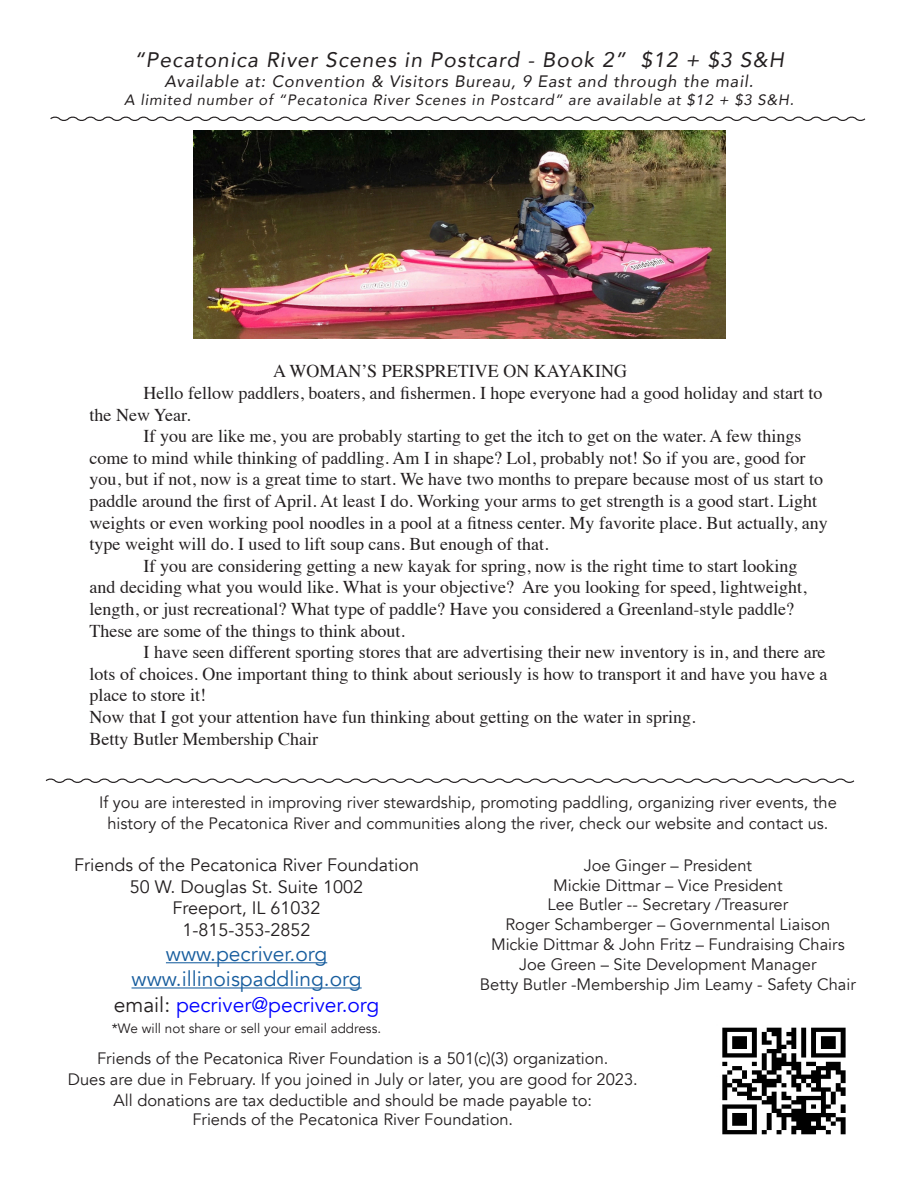
<style>
.page{position:relative;width:918px;height:1188px;background:#fff}
.page>*{position:absolute;margin:0;border:0;box-sizing:border-box;transform-origin:0 0}
.t1{font:21px/25.2px "Avenir";color:#175d9e;text-align:center}
.t2{font:italic 21px "Avenir";letter-spacing:.05em;color:#231f20}
.t3{font:18px/21.6px "Times";color:#231f20}
.t4{font:18px/21.6px "Avenir";color:#231f20;text-align:center}
.t5{font:16.5px/19.8px "Avenir";color:#231f20;text-align:center}
.t6{font:italic 16.5px "Avenir";letter-spacing:.05em;color:#231f20}
.t7{font:italic 15px "Avenir";letter-spacing:.05em;color:#231f20}
.t8{font:13.5px "Avenir";color:#231f20}
.s1{color:#231f20}
.s2{color:#00f}
</style>
<div class="page">
<svg style="left:50px;top:116px;width:816px;height:5px"></svg>
<svg style="left:45px;top:778px;width:810px;height:5px"></svg>
<hr style="left:166px;top:962px;width:161px;height:1px;background:#175d9e">
<hr style="left:132px;top:987px;width:230px;height:1px;background:#175d9e">
<img style="left:722px;top:1027px;width:124px;height:108px">
<img style="left:193px;top:131px;width:533px;height:207px">
<p class="t2" style="left:134px;top:47px;width:651px">“Pecatonica River Scenes in Postcard - Book 2” $12 + $3 S&amp;H</p>
<p class="t6" style="left:164px;top:71px;width:591px">Available at: Convention &amp; Visitors Bureau, 9 East and through the mail.</p>
<p class="t7" style="left:124px;top:91px;width:671px">A limited number of “Pecatonica River Scenes in Postcard” are available at $12 + $3 S&amp;H.</p>
<p class="t3" style="left:273px;top:359px;width:356px">A WOMAN’S PERSPRETIVE ON KAYAKING</p>
<p class="t3" style="left:90px;top:381px;width:734px;text-indent:54px">Hello fellow paddlers, boaters, and fishermen. I hope everyone had a good holiday and start to the New Year.</p>
<p class="t3" style="left:90px;top:424px;width:740px;text-indent:54px">If you are like me, you are probably starting to get the itch to get on the water. A few things come to mind while thinking of paddling. Am I in shape? Lol, probably not! So if you are, good for you, but if not, now is a great time to start. We have two months to prepare because most of us start to paddle around the first of April. At least I do. Working your arms to get strength is a good start. Light weights or even working pool noodles in a pool at a fitness center. My favorite place. But actually, any type weight will do. I used to lift soup cans. But enough of that.</p>
<p class="t3" style="left:90px;top:553px;width:719px;text-indent:54px">If you are considering getting a new kayak for spring, now is the right time to start looking and deciding what you would like. What is your objective? Are you looking for speed, lightweight, length, or just recreational? What type of paddle? Have you considered a Greenland-style paddle?<br>These are some of the things to think about.</p>
<p class="t3" style="left:90px;top:640px;width:739px;text-align:justify;text-indent:54px">I have seen different sporting stores that are advertising their new inventory is in, and there are lots of choices. One important thing to think about seriously is how to transport it and have you have a place to store it!</p>
<p class="t3" style="left:90px;top:705px;width:607px">Now that I got your attention have fun thinking about getting on the water in spring.<br>Betty Butler Membership Chair</p>
<p class="t5" style="left:99px;top:792px;width:739px;line-height:21px">If you are interested in improving river stewardship, promoting paddling, organizing river events, the history of the Pecatonica River and communities along the river, check our website and contact us.</p>
<p class="t4" style="left:74px;top:855px;width:347px">Friends of the Pecatonica River Foundation</p>
<p class="t4" style="left:130px;top:876px;width:235px">50 W. Douglas St. Suite 1002<br>Freeport, IL 61032<br>1-815-353-2852</p>
<p class="t1" style="left:166px;top:942px;width:163px">www.pecriver.org</p>
<p class="t1" style="left:114px;top:967px;width:267px">www.illinoispaddling.org <span class="s1">email:</span> <span class="s2">pecriver@pecriver.org</span></p>
<p class="t8" style="left:112px;top:1021px;width:271px">*We will not share or sell your email address.</p>
<p class="t5" style="left:97px;top:1048px;width:513px">Friends of the Pecatonica River Foundation is a 501(c)(3) organization.</p>
<p class="t5" style="left:68px;top:1069px;width:572px">Dues are due in February. If you joined in July or later, you are good for 2023.</p>
<p class="t5" style="left:114px;top:1090px;width:480px">All donations are tax deductible and should be made payable to:<br>Friends of the Pecatonica River Foundation.</p>
<p class="t5" style="left:553px;top:856px;width:231px">Joe Ginger – President<br>Mickie Dittmar – Vice President</p>
<p class="t5" style="left:548px;top:895px;width:242px">Lee Butler -- Secretary /Treasurer</p>
<p class="t5" style="left:505px;top:915px;width:326px">Roger Schamberger – Governmental Liaison</p>
<p class="t5" style="left:491px;top:935px;width:355px">Mickie Dittmar &amp; John Fritz – Fundraising Chairs</p>
<p class="t5" style="left:519px;top:955px;width:299px">Joe Green – Site Development Manager</p>
<p class="t5" style="left:480px;top:974px;width:378px">Betty Butler -Membership Jim Leamy - Safety Chair</p>
</div>
